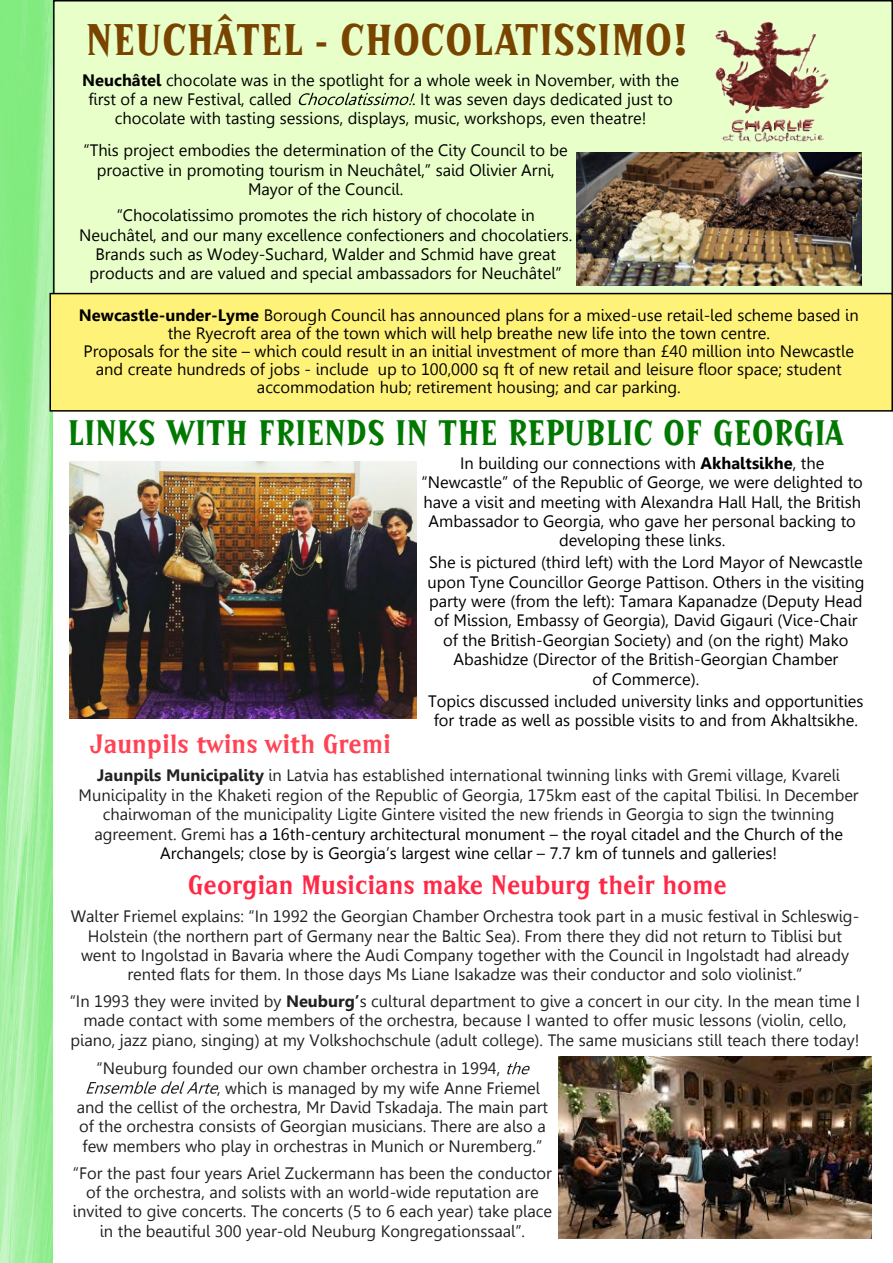
<style>
.page{position:relative;width:893px;height:1263px;background:#fff}
.page>*{position:absolute;margin:0;border:0;box-sizing:border-box;transform-origin:0 0}
.t1{font:45px "Sprocket BT";color:#784400}
.t2{font:36px "Sprocket BT";color:#017800}
.t3{font:27px "Sprocket BT";color:#ff2846}
.t4{font:27px "Sprocket BT";color:#ff4354}
.t5{font:16.5px/19.4px "Gisha";color:#000;text-align:center}
.t6{font:16.5px/19.4px "Gisha";color:#212121;text-align:center}
.t7{font:16.5px/19.5px "Gisha";color:#222;text-align:center}
.s1{font-weight:700}
.s2{color:#000}
</style>
<div class="page">
<img style="left:0;top:0;width:53px;height:1263px">
<svg style="left:507px;top:1062px;width:23px;height:12px"></svg>
<svg style="left:86px;top:1081px;width:132px;height:13px"></svg>
<img style="left:558px;top:1056px;width:313px;height:182px">
<img style="left:69px;top:462px;width:347px;height:256px">
<div style="left:53px;top:0;width:840px;height:300px;background:#e9ffc9;border:2px solid #000"></div>
<img style="left:576px;top:152px;width:285px;height:133px">
<img style="left:715px;top:21px;width:114px;height:121px">
<svg style="left:299px;top:93px;width:115px;height:12px"></svg>
<div style="left:49px;top:293px;width:844px;height:119px;background:#fff278;border:2px solid #000"></div>
<h1 class="t1" style="left:86px;top:21px;width:603px">NEUCHÂTEL - CHOCOLATISSIMO!</h1>
<p class="t5" style="left:88px;top:72px;width:592px;text-align:left;text-indent:-6px"><span class="s1">Neuchâtel</span> chocolate was in the spotlight for a whole week in November, with the first of a new Festival, called</p>
<p class="t5" style="left:115px;top:91px;width:559px;text-align:left;text-indent:297px">. It was seven days dedicated just to chocolate with tasting sessions, displays, music, workshops, even theatre!</p>
<p class="t5" style="left:84px;top:142px;width:486px">“This project embodies the determination of the City Council to be proactive in promoting tourism in Neuchâtel,” said Olivier Arni,<br>Mayor of the Council.</p>
<p class="t5" style="left:79px;top:207px;width:495px">“Chocolatissimo promotes the rich history of chocolate in Neuchâtel, and our many excellence confectioners and chocolatiers.<br>Brands such as Wodey-Suchard, Walder and Schmid have great products and are valued and special ambassadors for Neuchâtel”</p>
<p class="t5" style="left:79px;top:307px;width:781px;line-height:18px"><span class="s1">Newcastle-under-Lyme</span> Borough Council has announced plans for a mixed-use retail-led scheme based in the Ryecroft area of the town which will help breathe new life into the town centre.<br>Proposals for the site – which could result in an initial investment of more than £40 million into Newcastle and create hundreds of jobs - include up to 100,000 sq ft of new retail and leisure floor space; student accommodation hub; retirement housing; and car parking.</p>
<h2 class="t2" style="left:68px;top:418px;width:777px">LINKS WITH FRIENDS IN THE REPUBLIC OF GEORGIA</h2>
<h3 class="t4" style="left:90px;top:732px;width:303px">Jaunpils twins with Gremi</h3>
<p class="t5" style="left:421px;top:455px;width:443px">In building our connections with <span class="s1">Akhaltsikhe</span>, the “Newcastle” of the Republic of George, we were delighted to have a visit and meeting with Alexandra Hall Hall, the British Ambassador to Georgia, who gave her personal backing to developing these links.</p>
<p class="t5" style="left:427px;top:554px;width:439px">She is pictured (third left) with the Lord Mayor of Newcastle upon Tyne Councillor George Pattison. Others in the visiting party were (from the left): Tamara Kapanadze (Deputy Head of Mission, Embassy of Georgia), David Gigauri (Vice-Chair of the British-Georgian Society) and (on the right) Mako Abashidze (Director of the British-Georgian Chamber<br>of Commerce).</p>
<p class="t5" style="left:428px;top:693px;width:437px">Topics discussed included university links and opportunities for trade as well as possible visits to and from Akhaltsikhe.</p>
<p class="t7" style="left:79px;top:767px;width:782px"><span class="s1">Jaunpils Municipality</span> in Latvia has established international twinning links with Gremi village, Kvareli Municipality in the Khaketi region of the Republic of Georgia, 175km east of the capital Tbilisi. In December chairwoman of the municipality Ligite Gintere visited the new friends in Georgia to sign the twinning agreement. Gremi has <span class="s2">a 16th-century architectural monument – the royal citadel and the Church of the Archangels;</span> c<span class="s2">lose by is Georgia’s largest wine cellar – 7.7 km of tunnels and galleries!</span></p>
<h3 class="t3" style="left:188px;top:874px;width:540px">Georgian Musicians make Neuburg their home</h3>
<p class="t6" style="left:71px;top:908px;width:790px">Walter Friemel explains: “In 1992 the Georgian Chamber Orchestra took part in a music festival in Schleswig-Holstein (the northern part of Germany near the Baltic Sea). From there they did not return to Tiblisi but went to Ingolstad in Bavaria where the Audi Company together with the Council in Ingolstadt had already rented flats for them. In those days Ms Liane Isakadze was their conductor and solo violinist.”</p>
<p class="t6" style="left:70px;top:993px;width:792px">“In 1993 they were invited by <span class="s1">Neuburg’</span>s cultural department to give a concert in our city. In the mean time I made contact with some members of the orchestra, because I wanted to offer music lessons (violin, cello, piano, jazz piano, singing) at my Volkshochschule (adult college). The same musicians still teach there today!</p>
<p class="t6" style="left:97px;top:1060px;width:405px">“Neuburg founded our own chamber orchestra in 1994,</p>
<p class="t6" style="left:217px;top:1080px;width:324px">, which is managed by my wife Anne Friemel</p>
<p class="t6" style="left:77px;top:1099px;width:473px">and the cellist of the orchestra, Mr David Tskadaja. The main part</p>
<p class="t6" style="left:79px;top:1118px;width:468px">of the orchestra consists of Georgian musicians. There are also a</p>
<p class="t6" style="left:83px;top:1138px;width:461px">few members who play in orchestras in Munich or Nuremberg.”</p>
<p class="t6" style="left:73px;top:1164px;width:481px">“For the past four years Ariel Zuckermann has been the conductor of the orchestra, and solists with an world-wide reputation are invited to give concerts. The concerts (5 to 6 each year) take place in the beautiful 300 year-old Neuburg Kongregationssaal”.</p>
</div>
